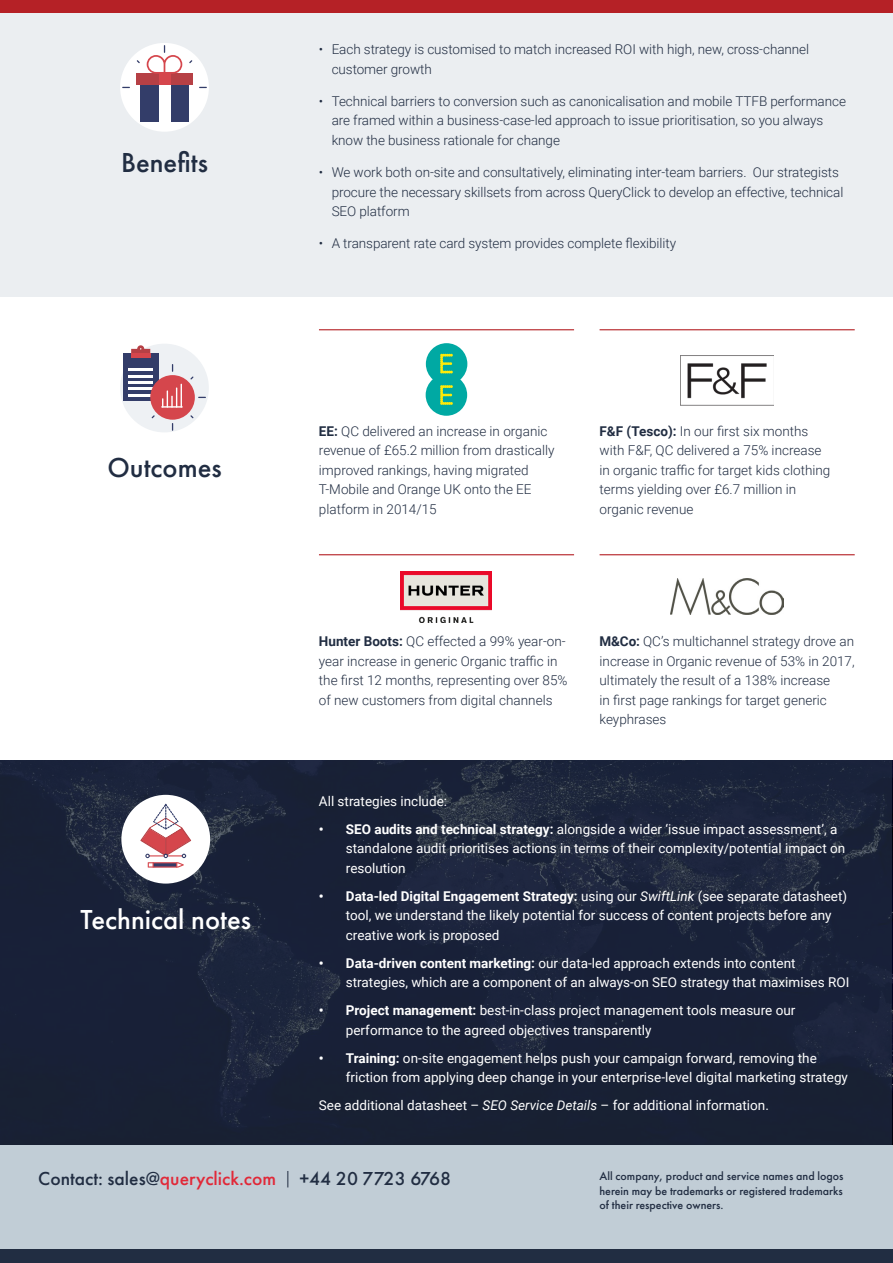
<style>
.page{position:relative;width:893px;height:1263px;background:#fff}
.page>*{position:absolute;margin:0;border:0;box-sizing:border-box;transform-origin:0 0}
.t1{font:500 28.5px "Futura PT";color:#212d42}
.t2{font:500 28.5px "Futura PT";color:#fff}
.t3{font:500 19.5px "Futura PT";color:#212d42}
.t4{font:300 13.5px/19.5px "Roboto";letter-spacing:-.005em;color:#212d42}
.t5{font:13.5px/19.5px "Roboto";color:#fff}
.t6{font:500 12px/14.4px "Futura PT";color:#212d42;text-align:justify}
.s1{font-weight:700}
.s2{font-style:italic}
.s3{color:#e12838}
.s4{font-family:"Roboto";font-weight:300}
</style>
<div class="page">
<div style="left:0;top:1px;width:893px;height:296px;background:#ebeef1"></div>
<div style="left:0;top:761px;width:892px;height:384px;background:#182138"></div>
<div style="left:0;top:1145px;width:893px;height:104px;background:#c1cdd6"></div>
<div style="left:0;top:1249px;width:893px;height:14px;background:#212d42"></div>
<div style="left:0;top:0;width:893px;height:13px;background:#b52126"></div>
<div style="left:121px;top:795px;width:89px;height:88px;background:#fff;border-radius:50%"></div>
<svg style="left:140px;top:804px;width:51px;height:63px"></svg>
<div style="left:120px;top:43px;width:89px;height:89px;background:#fff;border-radius:50%"></div>
<div style="left:140px;top:84px;width:49px;height:38px;background:#333d69"></div>
<div style="left:159px;top:84px;width:11px;height:40px;background:#fff"></div>
<div style="left:170px;top:73px;width:23px;height:11px;background:#b64045"></div>
<div style="left:136px;top:73px;width:23px;height:11px;background:#b64045"></div>
<div style="left:159px;top:73px;width:11px;height:11px;background:#d5464c"></div>
<svg style="left:147px;top:45px;width:35px;height:29px"></svg>
<hr style="left:319px;top:554px;width:255px;height:1px;background:#b52126">
<div style="left:120px;top:344px;width:89px;height:88px;background:#eef1f4;border-radius:50%"></div>
<div style="left:123px;top:353px;width:35px;height:48px;background:#333d69"></div>
<svg style="left:131px;top:345px;width:19px;height:8px"></svg>
<hr style="left:129px;top:375px;width:24px;height:2px;background:#fff">
<hr style="left:129px;top:369px;width:24px;height:2px;background:#fff">
<hr style="left:129px;top:381px;width:24px;height:3px;background:#fff">
<hr style="left:129px;top:387px;width:24px;height:3px;background:#fff">
<hr style="left:129px;top:394px;width:24px;height:2px;background:#fff">
<div style="left:150px;top:375px;width:45px;height:45px;background:#d5464c;border-radius:50%"></div>
<hr style="left:161px;top:406px;width:22px;height:2px;background:#fff">
<svg style="left:162px;top:384px;width:20px;height:24px"></svg>
<hr style="left:131px;top:353px;width:19px;height:4px;background:#d5464c">
<hr style="left:600px;top:554px;width:255px;height:1px;background:#b52126">
<hr style="left:319px;top:329px;width:255px;height:1px;background:#b52126">
<hr style="left:600px;top:329px;width:255px;height:1px;background:#b52126">
<img style="left:400px;top:572px;width:91px;height:51px">
<img style="left:671px;top:579px;width:112px;height:35px">
<svg style="left:426px;top:343px;width:41px;height:73px;background:#3ebca5"></svg>
<img style="left:680px;top:355px;width:94px;height:51px">
<p class="t1" style="left:121px;top:145px;width:88px">Benefits</p>
<p class="t4" style="left:332px;top:39px;width:479px;text-indent:-13px">• Each strategy is customised to match increased ROI with high, new, cross-channel customer growth</p>
<p class="t4" style="left:332px;top:91px;width:516px;text-indent:-13px">• Technical barriers to conversion such as canonicalisation and mobile TTFB performance are framed within a business-case-led approach to issue prioritisation, so you always know the business rationale for change</p>
<p class="t4" style="left:332px;top:162px;width:513px;text-indent:-13px">• We work both on-site and consultatively, eliminating inter-team barriers. Our strategists procure the necessary skillsets from across QueryClick to develop an effective, technical<br>SEO platform</p>
<p class="t4" style="left:319px;top:233px;width:359px">• A transparent rate card system provides complete flexibility</p>
<p class="t1" style="left:107px;top:451px;width:116px">Outcomes</p>
<p class="t2" style="left:80px;top:902px;width:172px">Technical notes</p>
<p class="t4" style="left:319px;top:420px;width:237px"><span class="s1">EE:</span> QC delivered an increase in organic revenue of £65.2 million from drastically improved rankings, having migrated T-Mobile and Orange UK onto the EE platform in 2014/15</p>
<p class="t4" style="left:600px;top:420px;width:232px"><span class="s1">F&amp;F (Tesco):</span> In our first six months with F&amp;F, QC delivered a 75% increase in organic traffic for target kids clothing terms yielding over £6.7 million in organic revenue</p>
<p class="t4" style="left:319px;top:631px;width:250px"><span class="s1">Hunter Boots:</span> QC effected a 99% year-on&shy;year increase in generic Organic traffic in the first 12 months, representing over 85% of new customers from digital channels</p>
<p class="t4" style="left:600px;top:631px;width:257px"><span class="s1">M&amp;Co:</span> QC’s multichannel strategy drove an increase in Organic revenue of 53% in 2017, ultimately the result of a 138% increase<br>in first page rankings for target generic keyphrases</p>
<p class="t5" style="left:319px;top:791px;width:130px">All strategies include:</p>
<p class="t5" style="left:346px;top:819px;width:501px;text-indent:-27px"><span class="s1">• SEO audits and technical strategy:</span> alongside a wider ‘issue impact assessment’, a standalone audit prioritises actions in terms of their complexity/potential impact on resolution</p>
<p class="t5" style="left:346px;top:886px;width:503px;text-indent:-27px"><span class="s1">• Data-led Digital Engagement Strategy:</span> using our <span class="s2">SwiftLink</span> (see separate datasheet) tool, we understand the likely potential for success of content projects before any creative work is proposed</p>
<p class="t5" style="left:346px;top:953px;width:505px;text-indent:-27px"><span class="s1">• Data-driven content marketing:</span> our data-led approach extends into content strategies, which are a component of an always-on SEO strategy that maximises ROI</p>
<p class="t5" style="left:346px;top:1000px;width:451px;text-indent:-27px"><span class="s1">• Project management:</span> best-in-class project management tools measure our performance to the agreed objectives transparently</p>
<p class="t5" style="left:346px;top:1048px;width:504px;text-indent:-27px"><span class="s1">• Training:</span> on-site engagement helps push your campaign forward, removing the friction from applying deep change in your enterprise-level digital marketing strategy</p>
<p class="t5" style="left:319px;top:1095px;width:451px">See additional datasheet – <span class="s2">SEO Service Details</span> – for additional information.</p>
<p class="t3" style="left:38px;top:1166px;width:414px">Contact: sales@<span class="s3">queryclick.com</span> <span class="s4">|</span> +44 20 7723 6768</p>
<p class="t6" style="left:600px;top:1169px;width:246px">All company, product and service names and logos herein may be trademarks or registered trademarks of their respective owners.</p>
</div>
